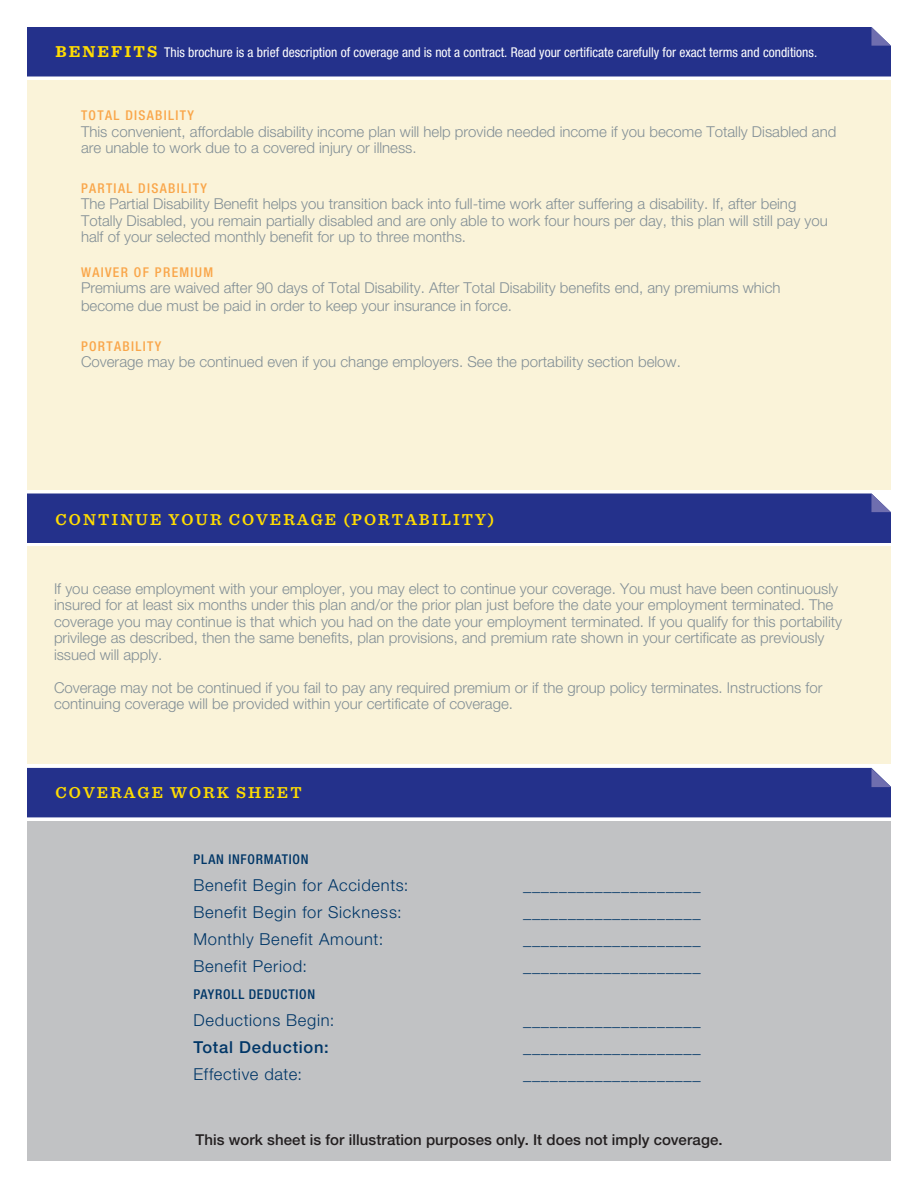
<style>
.page{position:relative;width:918px;height:1188px;background:#fff}
.page>*{position:absolute;margin:0;border:0;box-sizing:border-box;transform-origin:0 0}
.Helvetica_Light_body{font:300 16.5px "Helvetica Neue CELT";letter-spacing:.045em;color:#003667}
.Helvetica_Light_body-2{font:600 16.5px "Sentinel";letter-spacing:.125em;color:#ffdc01}
.Helvetica_Light_body-3{font:500 16.5px "Helvetica Neue CELT";letter-spacing:.045em;color:#003667}
.Helvetica_Light_body-4{font:300 15px/16.5px "Helvetica Neue CELT";color:#828f96}
.Helvetica_Light_body-5{font:500 15px "Helvetica Neue CELT";letter-spacing:.005em;color:#231f20}
.Helvetica_Light_body-6{font:condensed 13.5px "Helvetica Neue LTCE";color:#fff}
.Helvetica_Light_body-7{font:500 condensed 13.5px "Helvetica Neue LTCE";letter-spacing:.1em;color:#f9a64a}
.Helvetica_Light_body-8{font:500 condensed 13.5px "Helvetica Neue LTCE";letter-spacing:.055em;color:#003667}
.s1{font-family:"Sentinel";font-weight:700;font-stretch:normal;font-size:16.5px;color:#ffdc01}
</style>
<div class="page">
<div style="left:27px;top:80px;width:864px;height:410px;background:#faf3d9"></div>
<div style="left:27px;top:547px;width:864px;height:217px;background:#faf3d9"></div>
<div style="left:27px;top:27px;width:864px;height:49px;background:#24318b"></div>
<div style="left:27px;top:493px;width:864px;height:50px;background:#24318b"></div>
<div style="left:27px;top:821px;width:863px;height:340px;background:#c1c2c4"></div>
<div style="left:27px;top:768px;width:864px;height:49px;background:#24318b"></div>
<p class="Helvetica_Light_body-6" style="left:56px;top:45px;width:763px"><span class="s1">B E N E F I T S</span> This brochure is a brief description of coverage and is not a contract. Read your certificate carefully for exact terms and conditions.</p>
<p class="Helvetica_Light_body-7" style="left:81px;top:107px;width:114px">TOTAL DISABILITY</p>
<p class="Helvetica_Light_body-4" style="left:81px;top:123px;width:757px">This convenient, affordable disability income plan will help provide needed income if you become Totally Disabled and are unable to work due to a covered injury or illness.</p>
<p class="Helvetica_Light_body-7" style="left:81px;top:180px;width:127px">PARTIAL DISABILITY</p>
<p class="Helvetica_Light_body-4" style="left:81px;top:196px;width:748px">The Partial Disability Benefit helps you transition back into full-time work after suffering a disability. If, after being<br>Totally Disabled, you remain partially disabled and are only able to work four hours per day, this plan will still pay you half of your selected monthly benefit for up to three months.</p>
<p class="Helvetica_Light_body-7" style="left:81px;top:264px;width:134px">WAIVER OF PREMIUM</p>
<p class="Helvetica_Light_body-4" style="left:81px;top:279px;width:701px;line-height:18px">Premiums are waived after 90 days of Total Disability. After Total Disability benefits end, any premiums which become due must be paid in order to keep your insurance in force.</p>
<p class="Helvetica_Light_body-7" style="left:81px;top:338px;width:82px">PORTABILITY</p>
<p class="Helvetica_Light_body-4" style="left:81px;top:354px;width:601px">Coverage may be continued even if you change employers. See the portability section below.</p>
<p class="Helvetica_Light_body-2" style="left:56px;top:507px;width:440px">CONTINUE YOUR COVERAGE (PORTABILITY)</p>
<p class="Helvetica_Light_body-4" style="left:54px;top:580px;width:790px">If you cease employment with your employer, you may elect to continue your coverage. You must have been continuously insured for at least six months under this plan and/or the prior plan just before the date your employment terminated. The coverage you may continue is that which you had on the date your employment terminated. If you qualify for this portability privilege as described, then the same benefits, plan provisions, and premium rate shown in your certificate as previously issued will apply.</p>
<p class="Helvetica_Light_body-4" style="left:54px;top:679px;width:770px">Coverage may not be continued if you fail to pay any required premium or if the group policy terminates. Instructions for continuing coverage will be provided within your certificate of coverage.</p>
<p class="Helvetica_Light_body-2" style="left:56px;top:780px;width:248px">COVERAGE WORK SHEET</p>
<p class="Helvetica_Light_body-8" style="left:194px;top:851px;width:117px">PLAN INFORMATION</p>
<p class="Helvetica_Light_body" style="left:194px;top:875px;width:216px">Benefit Begin for Accidents:</p>
<p class="Helvetica_Light_body" style="left:194px;top:902px;width:210px">Benefit Begin for Sickness:</p>
<p class="Helvetica_Light_body" style="left:194px;top:929px;width:191px">Monthly Benefit Amount:</p>
<p class="Helvetica_Light_body" style="left:194px;top:956px;width:115px">Benefit Period:</p>
<p class="Helvetica_Light_body-8" style="left:194px;top:986px;width:123px">PAYROLL DEDUCTION</p>
<p class="Helvetica_Light_body" style="left:194px;top:1010px;width:143px">Deductions Begin:</p>
<p class="Helvetica_Light_body-3" style="left:194px;top:1037px;width:137px">Total Deduction:</p>
<p class="Helvetica_Light_body" style="left:194px;top:1064px;width:110px">Effective date:</p>
<p class="Helvetica_Light_body" style="left:523px;top:875px;width:179px">____________________</p>
<p class="Helvetica_Light_body" style="left:523px;top:902px;width:179px">____________________</p>
<p class="Helvetica_Light_body" style="left:523px;top:929px;width:179px">____________________</p>
<p class="Helvetica_Light_body" style="left:523px;top:956px;width:179px">____________________</p>
<p class="Helvetica_Light_body" style="left:523px;top:1010px;width:179px">____________________</p>
<p class="Helvetica_Light_body" style="left:523px;top:1037px;width:179px">____________________</p>
<p class="Helvetica_Light_body" style="left:523px;top:1064px;width:179px">____________________</p>
<p class="Helvetica_Light_body-5" style="left:195px;top:1130px;width:529px">This work sheet is for illustration purposes only. It does not imply coverage.</p>
</div>
